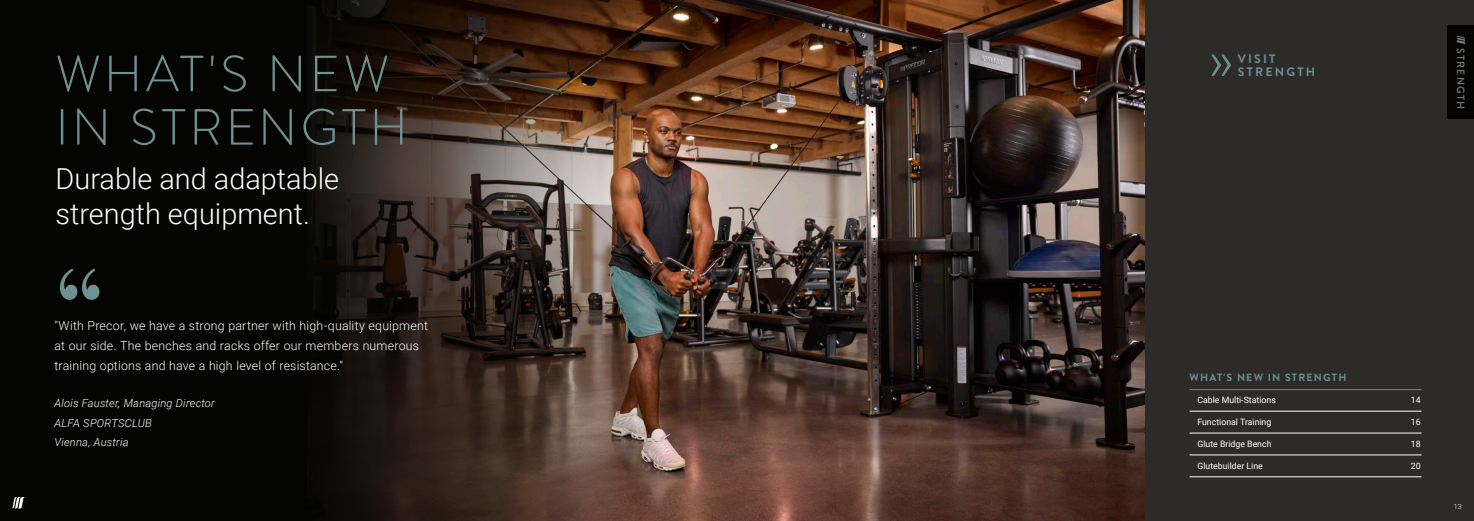
<style>
.page{position:relative;width:1474px;height:521px;background:#fff}
.page>*{position:absolute;margin:0;border:0;box-sizing:border-box;transform-origin:0 0}
.t1{font:300 62.12px "Brandon Grotesque";color:#6f9192}
.t2{font:300 50.75px/53.4px "Brandon Grotesque";letter-spacing:.065em;color:#6f9192}
.t3{font:300 28.88px/35px "Roboto";color:#fff}
.t4{font:300 12.34px/19.8px "Roboto";letter-spacing:.015em;color:#fff}
.t5{font:700 12.25px "Brandon Grotesque";letter-spacing:.18em;color:#6f9192}
.t6{font:italic 300 11.11px/19.8px "Roboto";letter-spacing:.02em;color:#fff}
.t7{font:700 10.5px "Brandon Grotesque";letter-spacing:.115em;color:#6f9192}
.t8{font:500 10.5px "Brandon Grotesque";letter-spacing:.115em;color:#7e7b7b}
.t9{font:8.75px "Roboto";color:#fff}
.t10{font:300 7px "Roboto";color:#fff}
</style>
<div class="page">
<div style="left:0;top:0;width:1167px;height:521px;background:#040503"></div>
<img style="left:633px;top:0;width:512px;height:521px">
<svg style="left:311px;top:0;width:322px;height:521px"></svg>
<div style="left:1145px;top:0;width:328px;height:521px;background:#2c2b2a"></div>
<svg style="left:60px;top:268px;width:39px;height:32px"></svg>
<svg style="left:12px;top:497px;width:14px;height:11px"></svg>
<hr style="left:1189px;top:389px;width:232px;height:1px;background:#6f9192">
<hr style="left:1189px;top:411px;width:232px;height:1px;background:#fff">
<hr style="left:1189px;top:433px;width:232px;height:1px;background:#fff">
<hr style="left:1189px;top:455px;width:232px;height:1px;background:#fff">
<hr style="left:1189px;top:477px;width:232px;height:1px;background:#fff">
<div style="left:1446px;top:25px;width:27px;height:94px;background:#040503"></div>
<svg style="left:1456px;top:36px;width:8px;height:8px"></svg>
<h2 class="t2" style="left:55px;top:47px;width:354px">WHAT'S NEW<br>IN STRENGTH</h2>
<h3 class="t3" style="left:56px;top:160px;width:285px">Durable and adaptable strength equipment.</h3>
<p class="t4" style="left:54px;top:316px;width:375px">"With Precor, we have a strong partner with high-quality equipment at our side. The benches and racks offer our members numerous training options and have a high level of resistance."</p>
<p class="t6" style="left:54px;top:393px;width:162px">Alois Fauster, Managing Director<br>ALFA SPORTSCLUB<br>Vienna, Austria</p>
<h1 class="t1" style="left:1208px;top:14px;width:27px">»</h1>
<p class="t5" style="left:1237px;top:50px;width:39px">VISIT</p>
<p class="t5" style="left:1237px;top:63px;width:79px">STRENGTH</p>
<p class="t8" style="left:1467px;top:48px;width:63px;rotate:90deg">STRENGTH</p>
<p class="t7" style="left:1189px;top:370px;width:158px">WHAT'S NEW IN STRENGTH</p>
<p class="t9" style="left:1197px;top:394px;width:80px">Cable Multi-Stations</p>
<p class="t9" style="left:1410px;top:394px;width:11px">14</p>
<p class="t9" style="left:1197px;top:416px;width:75px">Functional Training</p>
<p class="t9" style="left:1410px;top:416px;width:11px">16</p>
<p class="t9" style="left:1197px;top:438px;width:76px">Glute Bridge Bench</p>
<p class="t9" style="left:1410px;top:438px;width:11px">18</p>
<p class="t9" style="left:1197px;top:459px;width:67px">Glutebuilder Line</p>
<p class="t9" style="left:1410px;top:459px;width:11px">20</p>
<p class="t10" style="left:1453px;top:501px;width:9px">13</p>
</div>
